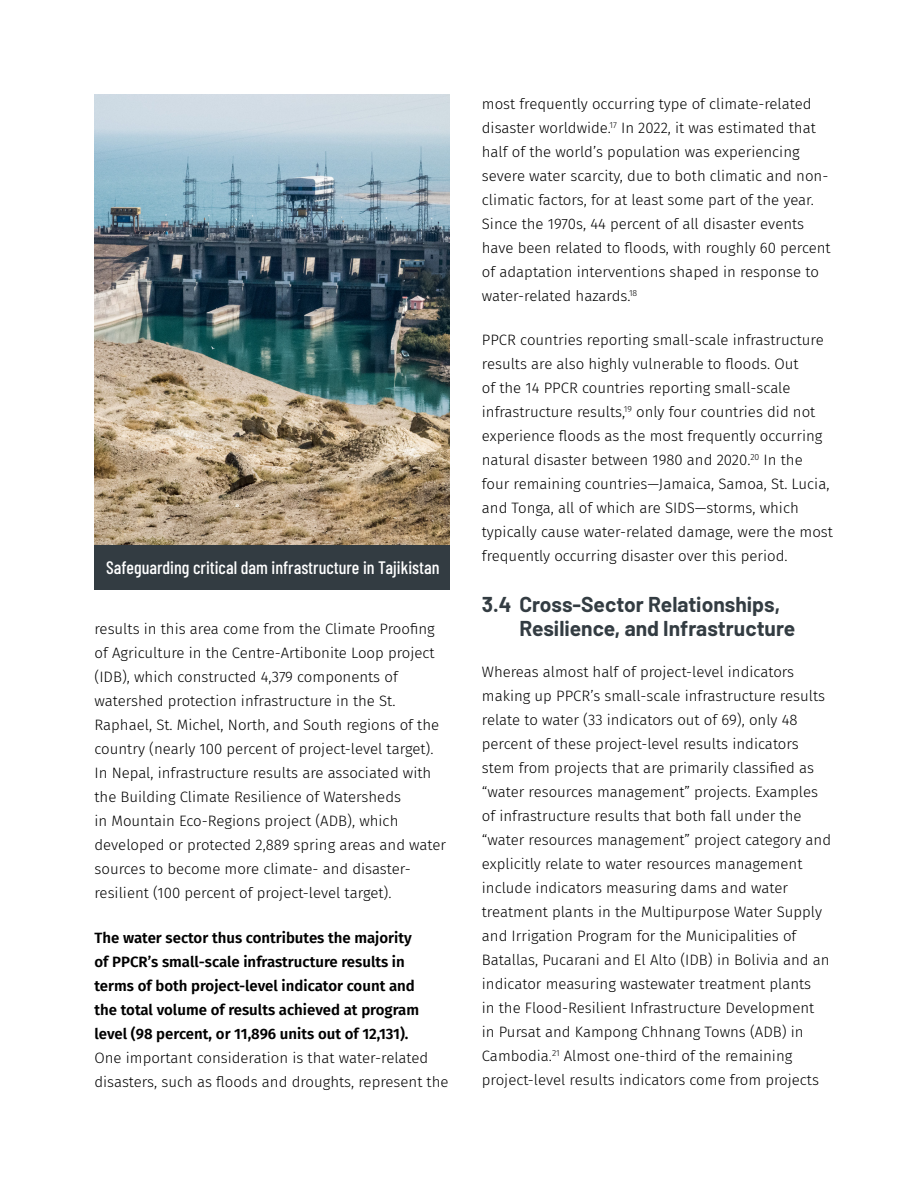
<style>
.page{position:relative;width:918px;height:1188px;background:#fff}
.page>*{position:absolute;margin:0;border:0;box-sizing:border-box;transform-origin:0 0}
.Heading_Level_3{font:700 21px/24px "Barlow";color:#333c42}
.t1{font:500 18px "Barlow Condensed";color:#fff}
.Texts{font:300 15px/24px "Fira Sans";color:#000}
.Texts-2{font:600 15px/24px "Fira Sans";color:#000}
.s1{font-weight:300}
</style>
<div class="page">
<img style="left:94px;top:94px;width:356px;height:451px">
<div style="left:94px;top:545px;width:356px;height:45px;background:#333c42"></div>
<p class="t1" style="left:106px;top:555px;width:335px">Safeguarding critical dam infrastructure in Tajikistan</p>
<p class="Texts" style="left:94px;top:617px;width:353px">results in this area come from the Climate Proofing of Agriculture in the Centre-Artibonite Loop project (IDB), which constructed 4,379 components of watershed protection infrastructure in the St.<br>Raphael, St. Michel, North, and South regions of the country (nearly 100 percent of project-level target).<br>In Nepal, infrastructure results are associated with the Building Climate Resilience of Watersheds<br>in Mountain Eco-Regions project (ADB), which developed or protected 2,889 spring areas and water sources to become more climate- and disaster&shy;resilient (100 percent of project-level target).</p>
<p class="Texts-2" style="left:94px;top:925px;width:356px">The water sector thus contributes the majority<br>of PPCR’s small-scale infrastructure results in<br>terms of both project-level indicator count and<br>the total volume of results achieved at program level (98 percent, or 11,896 units out of 12,131).<br><span class="s1">One important consideration is that water-related disasters, such as floods and droughts, represent the</span></p>
<p class="Texts" style="left:482px;top:91px;width:350px">most frequently occurring type of climate-related disaster worldwide.<sup>17</sup> In 2022, it was estimated that half of the world’s population was experiencing severe water scarcity, due to both climatic and non&shy;climatic factors, for at least some part of the year.<br>Since the 1970s, 44 percent of all disaster events have been related to floods, with roughly 60 percent of adaptation interventions shaped in response to water-related hazards.<sup>18</sup></p>
<p class="Texts" style="left:482px;top:327px;width:353px">PPCR countries reporting small-scale infrastructure results are also highly vulnerable to floods. Out<br>of the 14 PPCR countries reporting small-scale infrastructure results,<sup>19</sup> only four countries did not experience floods as the most frequently occurring natural disaster between 1980 and 2020.<sup>20</sup> In the four remaining countries—Jamaica, Samoa, St. Lucia, and Tonga, all of which are SIDS—storms, which typically cause water-related damage, were the most frequently occurring disaster over this period.</p>
<p class="Heading_Level_3" style="left:519px;top:591px;width:277px;text-indent:-38px">3.4 Cross-Sector Relationships,<br>Resilience, and Infrastructure</p>
<p class="Texts" style="left:482px;top:659px;width:351px">Whereas almost half of project-level indicators making up PPCR’s small-scale infrastructure results relate to water (33 indicators out of 69), only 48 percent of these project-level results indicators stem from projects that are primarily classified as “water resources management” projects. Examples of infrastructure results that both fall under the “water resources management” project category and explicitly relate to water resources management include indicators measuring dams and water treatment plants in the Multipurpose Water Supply and Irrigation Program for the Municipalities of Batallas, Pucarani and El Alto (IDB) in Bolivia and an indicator measuring wastewater treatment plants<br>in the Flood-Resilient Infrastructure Development<br>in Pursat and Kampong Chhnang Towns (ADB) in Cambodia.<sup>21</sup> Almost one-third of the remaining project-level results indicators come from projects</p>
</div>
